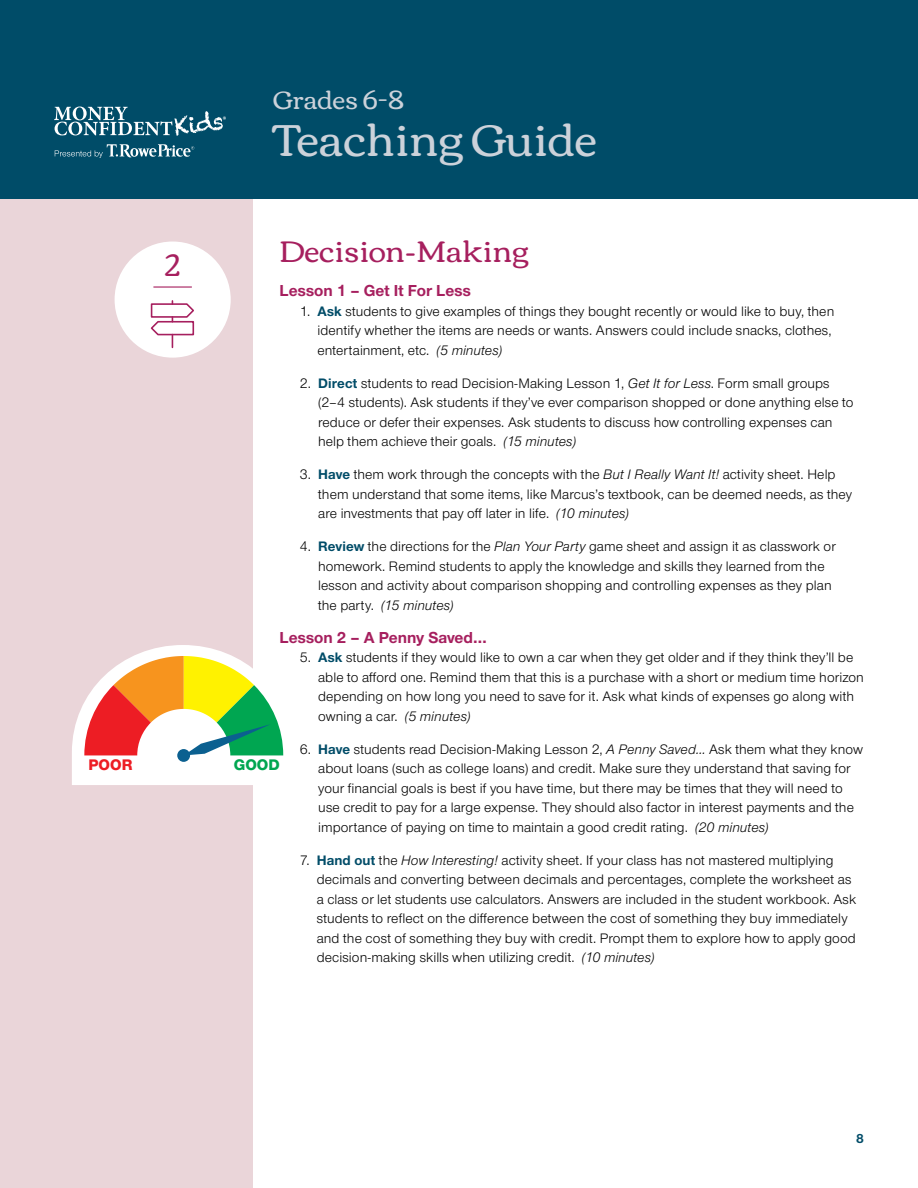
<style>
.page{position:relative;width:918px;height:1188px;background:#fff}
.page>*{position:absolute;margin:0;border:0;box-sizing:border-box;transform-origin:0 0}
.t1{font:45px "Corben";color:#ccd2da}
.t2{font:30px "Corben";color:#a61f5e}
.t3{font:25.5px "Corben";color:#ccd2da}
.t4{font:700 16.5px "Nimbus Sans Novus";color:#a61f5e}
.t5{font:800 15.9px "Nimbus Sans Novus";color:#ed1d24}
.t6{font:800 15.9px "Nimbus Sans Novus";color:#00a651}
.t7{font:14.25px/19.5px "Nimbus Sans Novus";letter-spacing:.005em;color:#000}
.t8{font:700 13.5px "Nimbus Sans Novus";color:#004c68}
.s1{font-weight:700;color:#004c68}
.s2{font-style:italic}
</style>
<div class="page">
<div style="left:0;top:0;width:252px;height:1188px;background:#ead5d9"></div>
<div style="left:0;top:0;width:918px;height:199px;background:#004c68"></div>
<svg style="left:54px;top:107px;width:172px;height:29px"></svg>
<svg style="left:55px;top:144px;width:139px;height:14px"></svg>
<div style="left:115px;top:242px;width:116px;height:116px;background:#fff;border-radius:50%"></div>
<hr style="left:153px;top:286px;width:39px;height:2px;background:#a61f5e">
<svg style="left:150px;top:301px;width:45px;height:46px"></svg>
<svg style="left:72px;top:645px;width:212px;height:140px"></svg>
<div style="left:177px;top:749px;width:13px;height:13px;background:#0b6090;border-radius:50%"></div>
<h2 class="t2" style="left:165px;top:243px;width:17px">2</h2>
<h3 class="t3" style="left:273px;top:81px;width:132px">Grades 6–8</h3>
<h1 class="t1" style="left:273px;top:108px;width:325px">Teaching Guide</h1>
<h2 class="t2" style="left:280px;top:230px;width:251px">Decision-Making</h2>
<p class="t4" style="left:280px;top:280px;width:193px">Lesson 1 – Get It For Less</p>
<p class="t7" style="left:317px;top:301px;width:518px;text-indent:-18px">1. <span class="s1">Ask</span> students to give examples of things they bought recently or would like to buy, then identify whether the items are needs or wants. Answers could include snacks, clothes, entertainment, etc. <span class="s2">(5 minutes)</span></p>
<p class="t7" style="left:318px;top:373px;width:537px;text-indent:-18px">2. <span class="s1">Direct</span> students to read Decision-Making Lesson 1, <span class="s2">Get It for Less</span>. Form small groups (2–4 students). Ask students if they’ve ever comparison shopped or done anything else to reduce or defer their expenses. Ask students to discuss how controlling expenses can help them achieve their goals. <span class="s2">(15 minutes)</span></p>
<p class="t7" style="left:318px;top:464px;width:535px;text-indent:-18px">3. <span class="s1">Have</span> them work through the concepts with the <span class="s2">But I Really Want It!</span> activity sheet. Help them understand that some items, like Marcus’s textbook, can be deemed needs, as they are investments that pay off later in life. <span class="s2">(10 minutes)</span></p>
<p class="t7" style="left:318px;top:536px;width:519px;text-indent:-18px">4. <span class="s1">Review</span> the directions for the <span class="s2">Plan Your Party</span> game sheet and assign it as classwork or homework. Remind students to apply the knowledge and skills they learned from the lesson and activity about comparison shopping and controlling expenses as they plan the party. <span class="s2">(15 minutes)</span></p>
<p class="t4" style="left:280px;top:626px;width:209px">Lesson 2 – A Penny Saved…</p>
<p class="t7" style="left:318px;top:647px;width:547px;text-indent:-18px">5. <span class="s1">Ask</span> students if they would like to own a car when they get older and if they think they’ll be able to afford one. Remind them that this is a purchase with a short or medium time horizon depending on how long you need to save for it. Ask what kinds of expenses go along with owning a car. <span class="s2">(5 minutes)</span></p>
<p class="t7" style="left:318px;top:739px;width:546px;text-indent:-18px">6. <span class="s1">Have</span> students read Decision-Making Lesson 2, <span class="s2">A Penny Saved…</span> Ask them what they know about loans (such as college loans) and credit. Make sure they understand that saving for your financial goals is best if you have time, but there may be times that they will need to use credit to pay for a large expense. They should also factor in interest payments and the importance of paying on time to maintain a good credit rating. <span class="s2">(20 minutes)</span></p>
<p class="t7" style="left:317px;top:850px;width:541px;text-indent:-17px">7. <span class="s1">Hand out</span> the <span class="s2">How Interesting!</span> activity sheet. If your class has not mastered multiplying decimals and converting between decimals and percentages, complete the worksheet as a class or let students use calculators. Answers are included in the student workbook. Ask students to reflect on the difference between the cost of something they buy immediately and the cost of something they buy with credit. Prompt them to explore how to apply good decision-making skills when utilizing credit. <span class="s2">(10 minutes)</span></p>
<p class="t5" style="left:88px;top:753px;width:46px">POOR</p>
<p class="t6" style="left:234px;top:753px;width:47px">GOOD</p>
<p class="t8" style="left:856px;top:1129px;width:9px">8</p>
</div>
